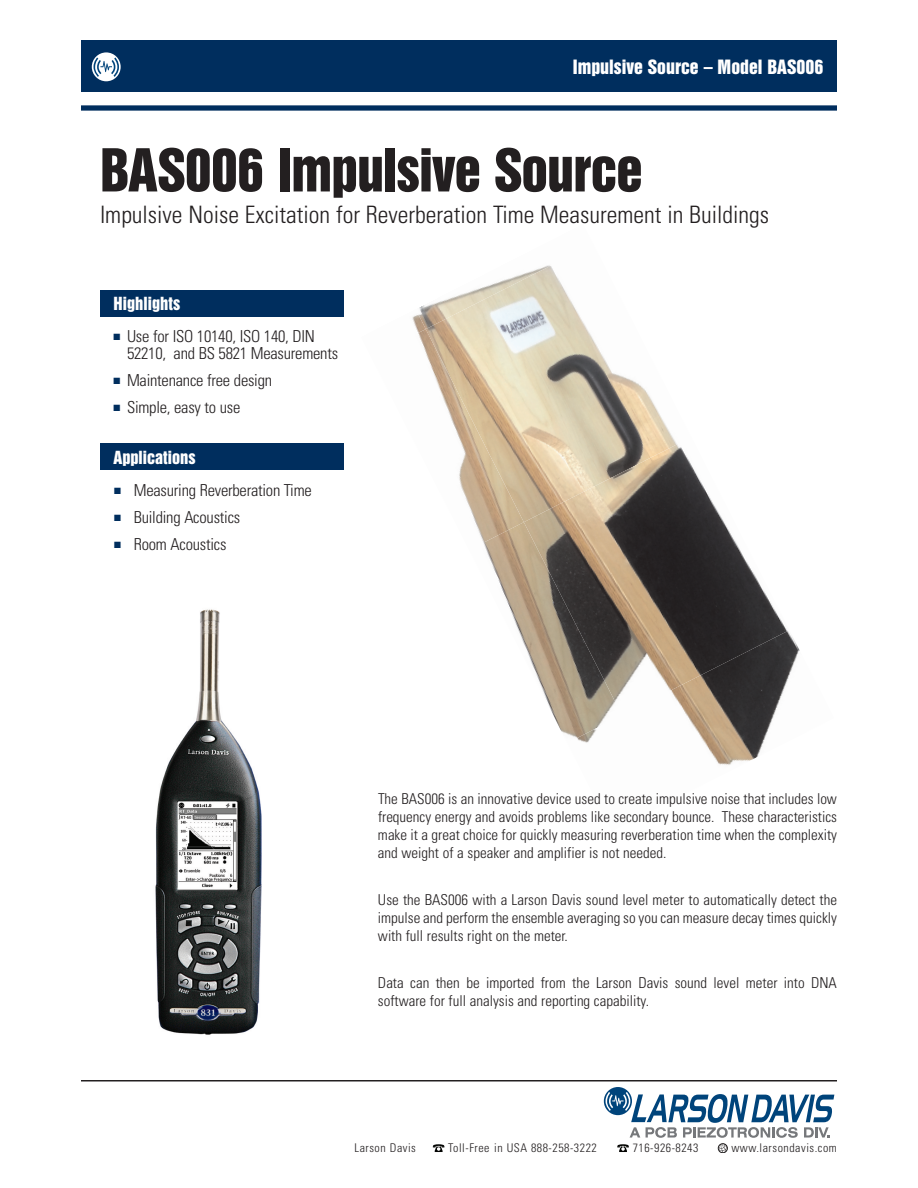
<style>
.page{position:relative;width:918px;height:1188px;background:#fff}
.page>*{position:absolute;margin:0;border:0;box-sizing:border-box;transform-origin:0 0}
.t1{font:54px "Swiss 921 BT Regular A";letter-spacing:-.015em;color:#231f20}
.t2{font:300 condensed 24px "Univers";color:#231f20}
.t3{font:18px "Swiss 921 BT Regular A";color:#fff}
.t4{font:300 condensed 16.5px/16.5px "Univers";letter-spacing:-.015em;color:#231f20}
.t5{font:16.5px "Swiss 921 BT Regular A";color:#fff}
.t6{font:300 condensed 15px/18px "Univers";color:#231f20;text-align:justify}
.t7{font:300 condensed 12px "Univers";letter-spacing:.045em;color:#231f20}
.s1{color:#002e5e}
</style>
<div class="page">
<div style="left:100px;top:290px;width:243px;height:27px;background:#002e5e"></div>
<div style="left:100px;top:443px;width:243px;height:27px;background:#002e5e"></div>
<img style="left:412px;top:315px;width:4px;height:13px">
<img style="left:416px;top:305px;width:10px;height:24px">
<img style="left:426px;top:265px;width:247px;height:257px">
<img style="left:475px;top:522px;width:92px;height:212px">
<img style="left:524px;top:437px;width:263px;height:278px">
<img style="left:567px;top:715px;width:40px;height:28px">
<img style="left:622px;top:630px;width:178px;height:135px">
<img style="left:155px;top:609px;width:106px;height:426px">
<hr style="left:81px;top:1080px;width:756px;height:2px;background:#231f20">
<svg style="left:604px;top:1087px;width:230px;height:51px"></svg>
<svg style="left:718px;top:1144px;width:10px;height:9px"></svg>
<svg style="left:617px;top:1144px;width:12px;height:8px"></svg>
<svg style="left:433px;top:1144px;width:12px;height:8px"></svg>
<div style="left:81px;top:105px;width:756px;height:6px;background:#002e5e"></div>
<div style="left:81px;top:40px;width:756px;height:52px;background:#002e5e"></div>
<svg style="left:92px;top:52px;width:29px;height:29px"></svg>
<svg style="left:94px;top:58px;width:25px;height:19px"></svg>
<p class="t3" style="left:573px;top:59px;width:252px">Impulsive Source – Model BAS006</p>
<h1 class="t1" style="left:100px;top:148px;width:544px">BAS006 Impulsive Source</h1>
<h2 class="t2" style="left:100px;top:206px;width:671px">Impulsive Noise Excitation for Reverberation Time Measurement in Buildings</h2>
<p class="t5" style="left:114px;top:297px;width:68px">Highlights</p>
<p class="t4" style="left:127px;top:329px;width:213px;text-indent:-14px"><span class="s1">■</span> Use for ISO 10140, ISO 140, DIN<br>52210, and BS 5821 Measurements</p>
<p class="t4" style="left:114px;top:373px;width:160px"><span class="s1">■</span> Maintenance free design</p>
<p class="t4" style="left:114px;top:401px;width:128px"><span class="s1">■</span> Simple, easy to use</p>
<p class="t5" style="left:114px;top:451px;width:84px">Applications</p>
<p class="t4" style="left:114px;top:483px;width:199px"><span class="s1">■</span> Measuring Reverberation Time</p>
<p class="t4" style="left:114px;top:510px;width:128px"><span class="s1">■</span> Building Acoustics</p>
<p class="t4" style="left:114px;top:538px;width:114px"><span class="s1">■</span> Room Acoustics</p>
<p class="t6" style="left:378px;top:791px;width:461px">The BAS006 is an innovative device used to create impulsive noise that includes low frequency energy and avoids problems like secondary bounce. These characteristics make it a great choice for quickly measuring reverberation time when the complexity and weight of a speaker and amplifier is not needed.</p>
<p class="t6" style="left:378px;top:892px;width:461px">Use the BAS006 with a Larson Davis sound level meter to automatically detect the impulse and perform the ensemble averaging so you can measure decay times quickly with full results right on the meter.</p>
<p class="t6" style="left:378px;top:975px;width:461px">Data can then be imported from the Larson Davis sound level meter into DNA software for full analysis and reporting capability.</p>
<p class="t7" style="left:354px;top:1143px;width:63px">Larson Davis</p>
<p class="t7" style="left:448px;top:1143px;width:150px">Toll-Free in USA 888-258-3222</p>
<p class="t7" style="left:633px;top:1143px;width:67px">716-926-8243</p>
<p class="t7" style="left:731px;top:1143px;width:107px">www.larsondavis.com</p>
</div>
